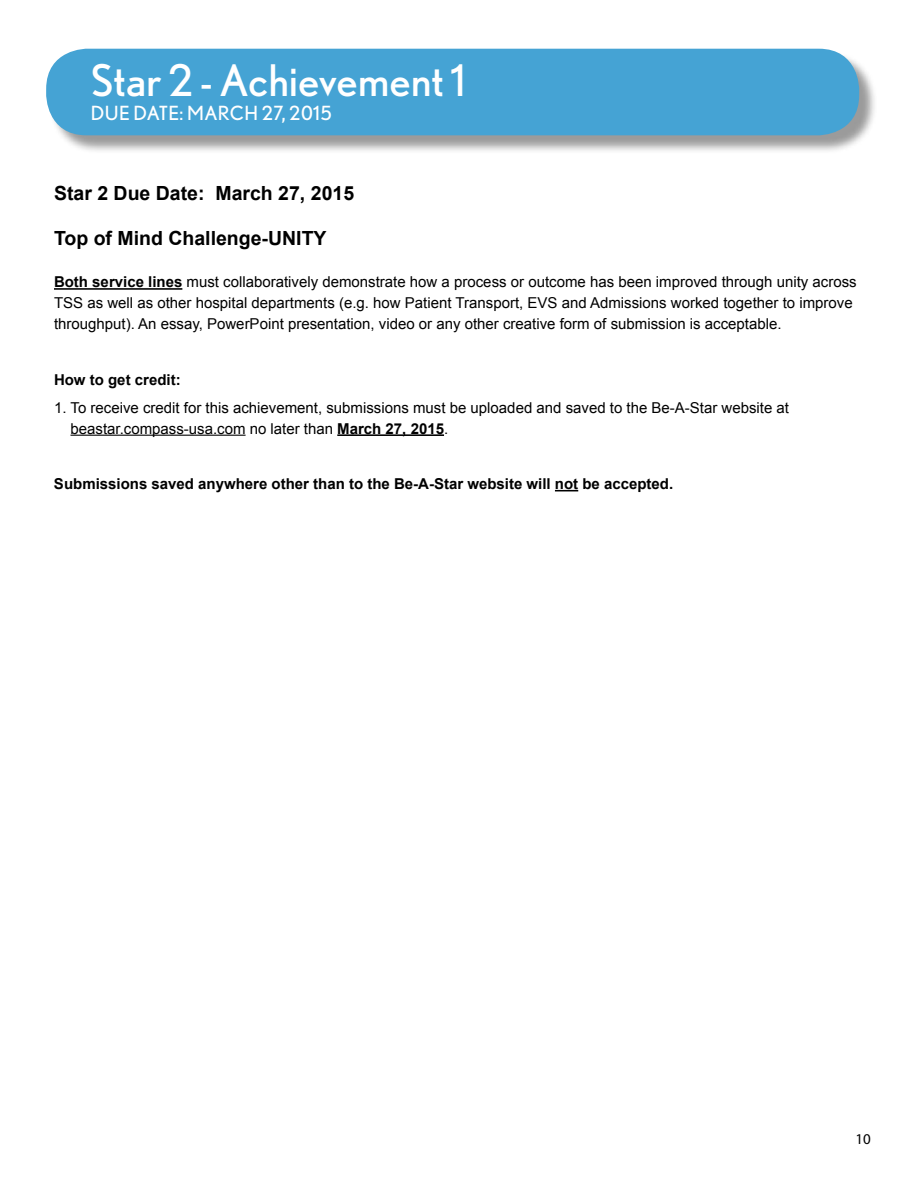
<style>
.page{position:relative;width:918px;height:1188px;background:#fff}
.page>*{position:absolute;margin:0;border:0;box-sizing:border-box;transform-origin:0 0}
.t1{font:43.5px "Nobel";color:#fff}
.t2{font:700 19.5px "Arial";color:#000}
.t3{font:19.5px "Nobel";letter-spacing:.02em;color:#fff}
.t4{font:15px/21px "Arial";color:#000}
.t5{font:700 15px "Arial";color:#000}
.t6{font:15px "Myriad Pro";color:#000}
.s1{font-weight:700}
</style>
<div class="page">
<hr style="left:54px;top:288px;width:128px;height:2px;background:#000">
<hr style="left:70px;top:435px;width:176px;height:1px;background:#000">
<hr style="left:337px;top:434px;width:107px;height:2px;background:#000">
<svg style="left:555px;top:490px;width:23px;height:1px"></svg>
<div style="left:48px;top:51px;width:830px;height:103px;background:#000;opacity:.4"></div>
<div style="left:46px;top:49px;width:813px;height:86px;background:#45a3d4;border-radius:40px"></div>
<h1 class="t1" style="left:91px;top:56px;width:376px">Star 2 - Achievement 1</h1>
<h2 class="t3" style="left:91px;top:101px;width:242px">Due Date: March 27, 2015</h2>
<h2 class="t2" style="left:54px;top:180px;width:302px">Star 2 Due Date: March 27, 2015</h2>
<h2 class="t2" style="left:54px;top:226px;width:274px">Top of Mind Challenge-UNITY</h2>
<p class="t4" style="left:54px;top:272px;width:804px"><span class="s1">Both service lines</span> must collaboratively demonstrate how a process or outcome has been improved through unity across<br>TSS as well as other hospital departments (e.g. how Patient Transport, EVS and Admissions worked together to improve throughput). An essay, PowerPoint presentation, video or any other creative form of submission is acceptable.</p>
<p class="t5" style="left:54px;top:370px;width:128px">How to get credit:</p>
<p class="t4" style="left:70px;top:397px;width:720px;text-indent:-16px">1. To receive credit for this achievement, submissions must be uploaded and saved to the Be-A-Star website at beastar.compass-usa.com no later than <span class="s1">March 27, 2015</span>.</p>
<p class="t5" style="left:54px;top:474px;width:621px">Submissions saved anywhere other than to the Be-A-Star website will not be accepted.</p>
<p class="t6" style="left:855px;top:1130px;width:17px">10</p>
</div>
